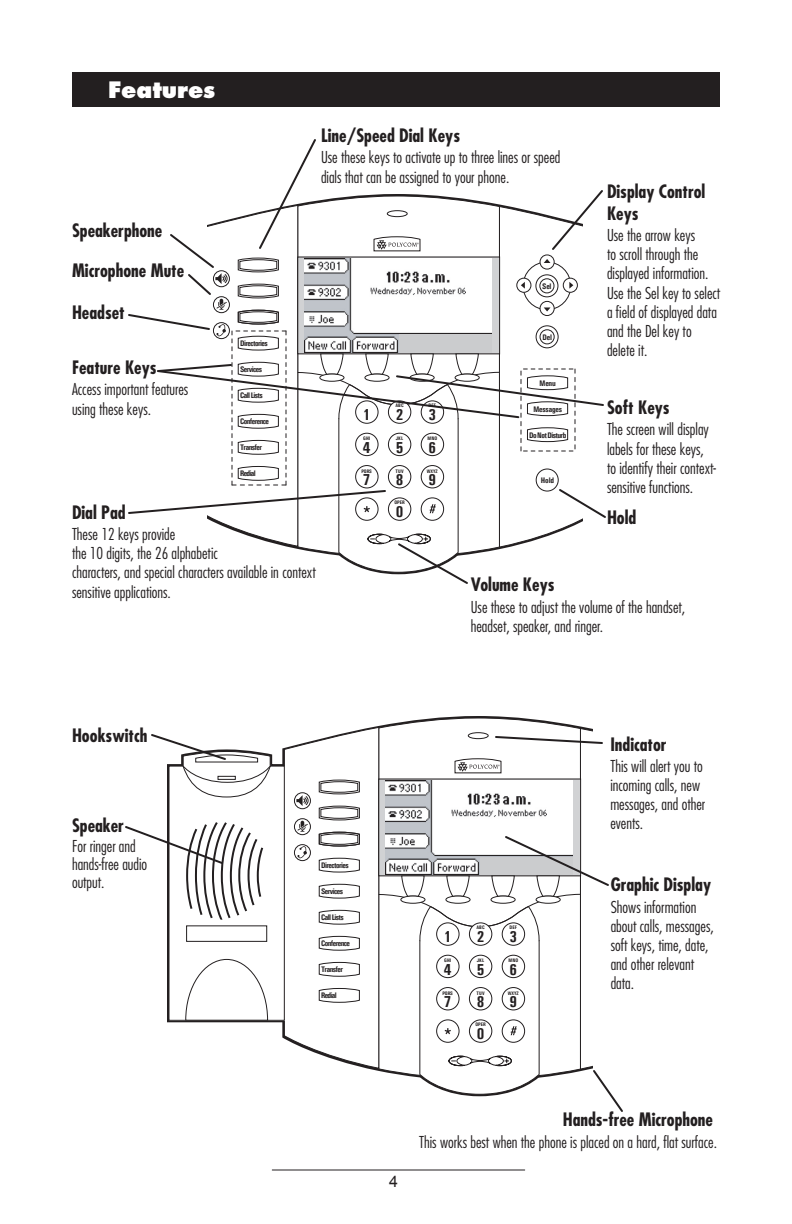
<style>
.page{position:relative;width:792px;height:1224px;background:#fff}
.page>*{position:absolute;margin:0;border:0;box-sizing:border-box;transform-origin:0 0}
.t1{font:800 22px "Futura";color:#fff}
.t2{font:700 condensed 18px/21.6px "Futura";color:#231f20}
.t3{font:700 condensed 16.4px "Univers";color:#231f20}
.t4{font:300 condensed 16px/19.2px "Futura";color:#231f20}
.t5{font:700 condensed 16px "Univers";color:#231f20}
.t6{font:16px "Arial";color:#231f20}
.t7{font:700 condensed 8px "Univers";letter-spacing:-.07em;color:#231f20}
.t8{font:700 condensed 8px "Univers";letter-spacing:-.02em;color:#231f20}
.t9{font:700 condensed 5px "Univers";letter-spacing:.03em;color:#231f20}
.t10{font:700 condensed 5px "Univers";letter-spacing:.03em;color:#231f20;scale:.95 1}
</style>
<div class="page">
<hr style="left:272px;top:1170px;width:253px;height:1px;background:#231f20">
<svg style="left:378px;top:717px;width:203px;height:358px"></svg>
<svg style="left:380px;top:775px;width:20px;height:153px"></svg>
<img style="left:386px;top:781px;width:14px;height:93px">
<svg style="left:125px;top:726px;width:255px;height:344px"></svg>
<svg style="left:128px;top:139px;width:478px;height:445px"></svg>
<div style="left:72px;top:72px;width:648px;height:34px;background:#231f20"></div>
<div style="left:399px;top:335px;width:92px;height:18px;background:#cbccce"></div>
<svg style="left:400px;top:727px;width:223px;height:385px"></svg>
<h1 class="t1" style="left:108px;top:76px;width:109px">Features</h1>
<p class="t2" style="left:321px;top:125px;width:141px">Line/Speed Dial Keys</p>
<p class="t4" style="left:321px;top:148px;width:241px">Use these keys to activate up to three lines or speed dials that can be assigned to your phone.</p>
<p class="t2" style="left:607px;top:181px;width:100px">Display Control<br>Keys</p>
<p class="t4" style="left:607px;top:226px;width:115px">Use the arrow keys<br>to scroll through the displayed information.<br>Use the Sel key to select a field of displayed data and the Del key to delete it.</p>
<p class="t2" style="left:72px;top:220px;width:92px">Speakerphone</p>
<p class="t2" style="left:72px;top:260px;width:114px">Microphone Mute</p>
<p class="t2" style="left:72px;top:302px;width:54px">Headset</p>
<p class="t7" style="left:542px;top:281px;width:11px">Sel</p>
<p class="t7" style="left:542px;top:332px;width:11px">Del</p>
<p class="t7" style="left:240px;top:338px;width:29px">Directories</p>
<p class="t7" style="left:240px;top:365px;width:23px">Services</p>
<p class="t7" style="left:240px;top:391px;width:24px">Call Lists</p>
<p class="t7" style="left:240px;top:417px;width:30px">Conference</p>
<p class="t7" style="left:240px;top:443px;width:23px">Transfer</p>
<p class="t7" style="left:240px;top:469px;width:17px">Redial</p>
<p class="t2" style="left:72px;top:357px;width:86px">Feature Keys</p>
<p class="t4" style="left:72px;top:380px;width:118px">Access important features using these keys.</p>
<p class="t7" style="left:540px;top:378px;width:18px">Menu</p>
<p class="t8" style="left:533px;top:404px;width:30px">Messages</p>
<p class="t7" style="left:529px;top:430px;width:39px">Do Not Disturb</p>
<p class="t2" style="left:607px;top:397px;width:64px">Soft Keys</p>
<p class="t4" style="left:607px;top:420px;width:110px">The screen will display labels for these keys, to identify their context&shy;sensitive functions.</p>
<p class="t9" style="left:395px;top:402px;width:10px">ABC</p>
<p class="t9" style="left:429px;top:402px;width:9px">DEF</p>
<p class="t5" style="left:429px;top:405px;width:9px">3</p>
<p class="t3" style="left:363px;top:402px;width:9px">1</p>
<p class="t3" style="left:428px;top:402px;width:9px">3</p>
<p class="t3" style="left:396px;top:434px;width:9px">5</p>
<p class="t3" style="left:396px;top:402px;width:9px">2</p>
<p class="t5" style="left:363px;top:405px;width:9px">1</p>
<p class="t5" style="left:396px;top:405px;width:9px">2</p>
<p class="t9" style="left:363px;top:435px;width:9px">GHI</p>
<p class="t9" style="left:396px;top:435px;width:9px">JKL</p>
<p class="t9" style="left:428px;top:435px;width:11px">MNO</p>
<p class="t5" style="left:429px;top:437px;width:9px">6</p>
<p class="t9" style="left:395px;top:468px;width:10px">TUV</p>
<p class="t5" style="left:363px;top:470px;width:9px">7</p>
<p class="t5" style="left:396px;top:470px;width:9px">8</p>
<p class="t3" style="left:363px;top:434px;width:9px">4</p>
<p class="t3" style="left:428px;top:434px;width:9px">6</p>
<p class="t3" style="left:396px;top:467px;width:9px">8</p>
<p class="t5" style="left:363px;top:437px;width:9px">4</p>
<p class="t5" style="left:396px;top:437px;width:9px">5</p>
<p class="t9" style="left:361px;top:468px;width:12px">PQRS</p>
<p class="t10" style="left:427px;top:468px;width:13px">WXYZ</p>
<p class="t5" style="left:429px;top:470px;width:9px">9</p>
<p class="t3" style="left:363px;top:467px;width:9px">7</p>
<p class="t3" style="left:428px;top:467px;width:9px">9</p>
<p class="t3" style="left:396px;top:499px;width:9px">0</p>
<p class="t7" style="left:541px;top:475px;width:15px">Hold</p>
<p class="t9" style="left:394px;top:500px;width:12px">OPER</p>
<p class="t2" style="left:72px;top:501px;width:55px">Dial Pad</p>
<p class="t4" style="left:72px;top:524px;width:245px">These 12 keys provide<br>the 10 digits, the 26 alphabetic<br>characters, and special characters available in context sensitive applications.</p>
<p class="t5" style="left:396px;top:502px;width:9px">0</p>
<p class="t2" style="left:607px;top:507px;width:31px">Hold</p>
<p class="t2" style="left:471px;top:574px;width:85px">Volume Keys</p>
<p class="t4" style="left:471px;top:597px;width:216px">Use these to adjust the volume of the handset, headset, speaker, and ringer.</p>
<p class="t2" style="left:72px;top:725px;width:77px">Hookswitch</p>
<p class="t2" style="left:72px;top:815px;width:54px">Speaker</p>
<p class="t4" style="left:72px;top:837px;width:77px;line-height:18px">For ringer and hands-free audio output.</p>
<p class="t7" style="left:321px;top:860px;width:29px">Directories</p>
<p class="t7" style="left:321px;top:887px;width:23px">Services</p>
<p class="t7" style="left:321px;top:913px;width:24px">Call Lists</p>
<p class="t7" style="left:321px;top:939px;width:30px">Conference</p>
<p class="t7" style="left:321px;top:965px;width:23px">Transfer</p>
<p class="t7" style="left:321px;top:991px;width:17px">Redial</p>
<p class="t9" style="left:476px;top:924px;width:10px">ABC</p>
<p class="t9" style="left:510px;top:924px;width:9px">DEF</p>
<p class="t5" style="left:510px;top:927px;width:9px">3</p>
<p class="t3" style="left:444px;top:924px;width:9px">1</p>
<p class="t3" style="left:509px;top:924px;width:9px">3</p>
<p class="t3" style="left:477px;top:956px;width:9px">5</p>
<p class="t3" style="left:477px;top:924px;width:9px">2</p>
<p class="t5" style="left:444px;top:927px;width:9px">1</p>
<p class="t5" style="left:477px;top:927px;width:9px">2</p>
<p class="t9" style="left:444px;top:957px;width:9px">GHI</p>
<p class="t9" style="left:477px;top:957px;width:9px">JKL</p>
<p class="t9" style="left:509px;top:957px;width:11px">MNO</p>
<p class="t5" style="left:510px;top:959px;width:9px">6</p>
<p class="t9" style="left:476px;top:990px;width:10px">TUV</p>
<p class="t5" style="left:444px;top:992px;width:9px">7</p>
<p class="t5" style="left:477px;top:992px;width:9px">8</p>
<p class="t3" style="left:444px;top:956px;width:9px">4</p>
<p class="t3" style="left:509px;top:956px;width:9px">6</p>
<p class="t3" style="left:477px;top:989px;width:9px">8</p>
<p class="t5" style="left:444px;top:959px;width:9px">4</p>
<p class="t5" style="left:477px;top:959px;width:9px">5</p>
<p class="t9" style="left:442px;top:990px;width:12px">PQRS</p>
<p class="t10" style="left:508px;top:990px;width:13px">WXYZ</p>
<p class="t5" style="left:510px;top:992px;width:9px">9</p>
<p class="t3" style="left:444px;top:989px;width:9px">7</p>
<p class="t3" style="left:509px;top:989px;width:9px">9</p>
<p class="t3" style="left:477px;top:1021px;width:9px">0</p>
<p class="t9" style="left:475px;top:1022px;width:12px">OPER</p>
<p class="t5" style="left:477px;top:1024px;width:9px">0</p>
<p class="t2" style="left:610px;top:733px;width:58px">Indicator</p>
<p class="t4" style="left:610px;top:756px;width:96px">This will alert you to incoming calls, new messages, and other events.</p>
<p class="t7" style="left:623px;top:803px;width:11px">Sel</p>
<p class="t2" style="left:611px;top:874px;width:102px">Graphic Display</p>
<p class="t4" style="left:611px;top:897px;width:105px">Shows information about calls, messages, soft keys, time, date, and other relevant data.</p>
<p class="t7" style="left:621px;top:900px;width:18px">Menu</p>
<p class="t8" style="left:614px;top:926px;width:30px">Messages</p>
<p class="t6" style="left:389px;top:1171px;width:10px">4</p>
<p class="t2" style="left:563px;top:1109px;width:152px">Hands-free Microphone</p>
<p class="t4" style="left:419px;top:1132px;width:299px">This works best when the phone is placed on a hard, flat surface.</p>
</div>
